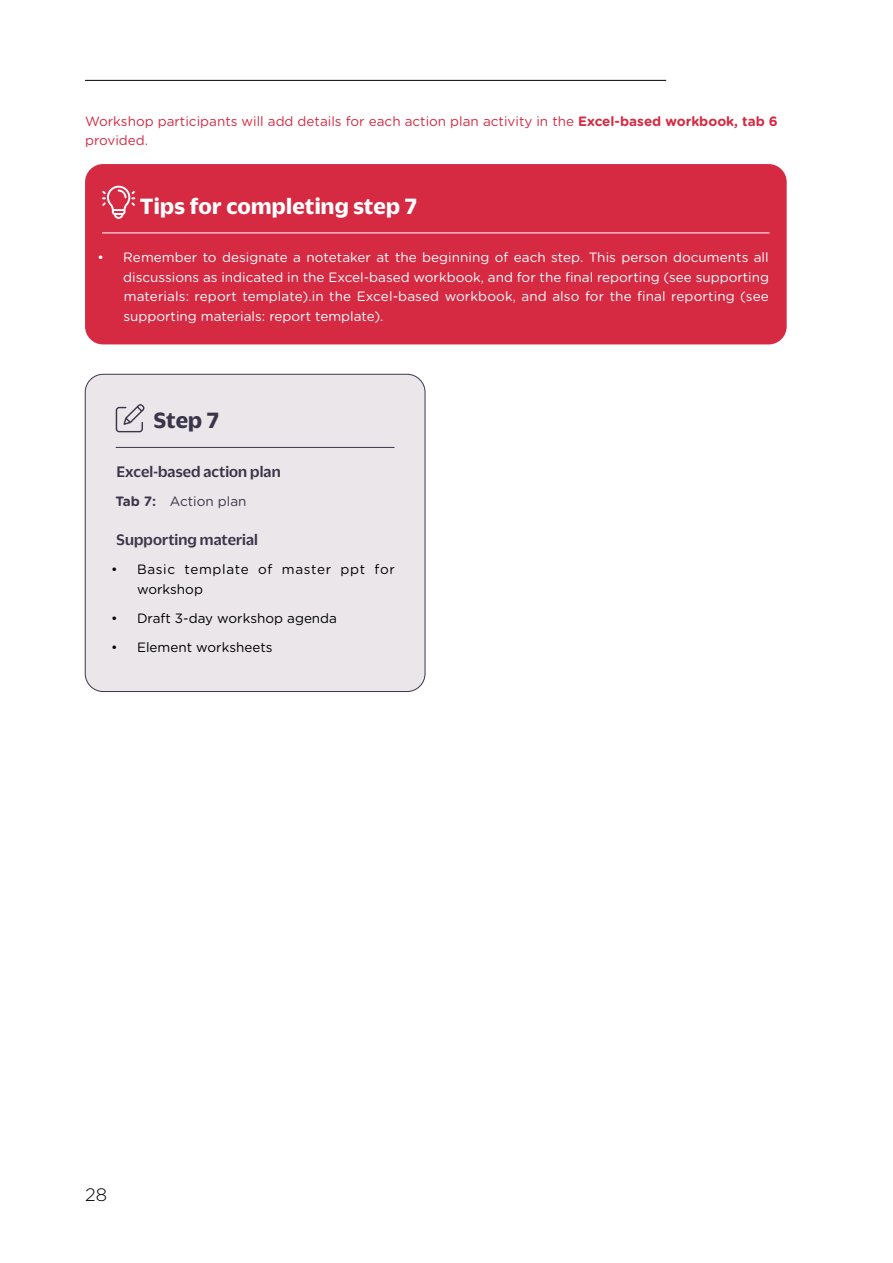
<style>
.page{position:relative;width:893px;height:1263px;background:#fff}
.page>*{position:absolute;margin:0;border:0;box-sizing:border-box;transform-origin:0 0}
.TITRES_Moyen__Encart{font:700 24px "Duplicate Sans";letter-spacing:.01em;color:#fff}
.TITRES_Moyen__Encart-2{font:700 24px "Duplicate Sans";color:#3b354a}
.t1{font:300 18px "Gotham Rounded";color:#000}
.TITRES_Petit{font:500 16.5px "Duplicate Sans";letter-spacing:.005em;color:#3b354a}
.guion_1{font:13.5px/19.5px "Gotham Rounded";color:#fff;text-align:justify}
.TITRES_Petit-2{font:13.5px/19.5px "Gotham Rounded";color:#d62a43}
.guion_1-2{font:13.5px "Gotham Rounded";color:#000}
.guion_1-3{font:13.5px/19.5px "Gotham Rounded";letter-spacing:.05em;color:#000}
.COURANT{font:13.5px "Gotham Rounded";color:#3b354a}
.s1{font-weight:700}
</style>
<div class="page">
<hr style="left:85px;top:80px;width:581px;height:1px;background:#000">
<div style="left:85px;top:164px;width:702px;height:180px;background:#d62a43;border-radius:18px"></div>
<hr style="left:102px;top:233px;width:668px;height:1px;background:#fff">
<svg style="left:102px;top:185px;width:33px;height:34px"></svg>
<div style="left:85px;top:374px;width:340px;height:317px;background:#eae6e9;border-radius:18px"></div>
<hr style="left:116px;top:447px;width:279px;height:1px;background:#3b354a">
<svg style="left:116px;top:404px;width:28px;height:28px"></svg>
<div style="left:85px;top:374px;width:340px;height:318px;border:1px solid #3b354a;border-radius:18px"></div>
<p class="TITRES_Petit-2" style="left:85px;top:111px;width:694px">Workshop participants will add details for each action plan activity in the <span class="s1">Excel-based workbook, tab 6 </span>provided.</p>
<p class="TITRES_Moyen__Encart" style="left:140px;top:189px;width:278px">Tips for completing step 7</p>
<p class="guion_1" style="left:123px;top:247px;width:647px;text-indent:-26px">• Remember to designate a notetaker at the beginning of each step. This person documents all discussions as indicated in the Excel-based workbook, and for the final reporting (see supporting materials: report template).in the Excel-based workbook, and also for the final reporting (see supporting materials: report template).</p>
<p class="TITRES_Moyen__Encart-2" style="left:154px;top:404px;width:67px">Step 7</p>
<p class="TITRES_Petit" style="left:116px;top:460px;width:166px">Excel-based action plan</p>
<p class="COURANT" style="left:115px;top:492px;width:133px"><span class="s1">Tab 7:</span> Action plan</p>
<p class="TITRES_Petit" style="left:117px;top:529px;width:143px">Supporting material</p>
<p class="guion_1-3" style="left:137px;top:559px;width:259px;text-indent:-26px">• Basic template of master ppt for workshop</p>
<p class="guion_1-2" style="left:111px;top:609px;width:227px">• Draft 3-day workshop agenda</p>
<p class="guion_1-2" style="left:111px;top:638px;width:163px">• Element worksheets</p>
<h2 class="t1" style="left:85px;top:1182px;width:23px">28</h2>
</div>
